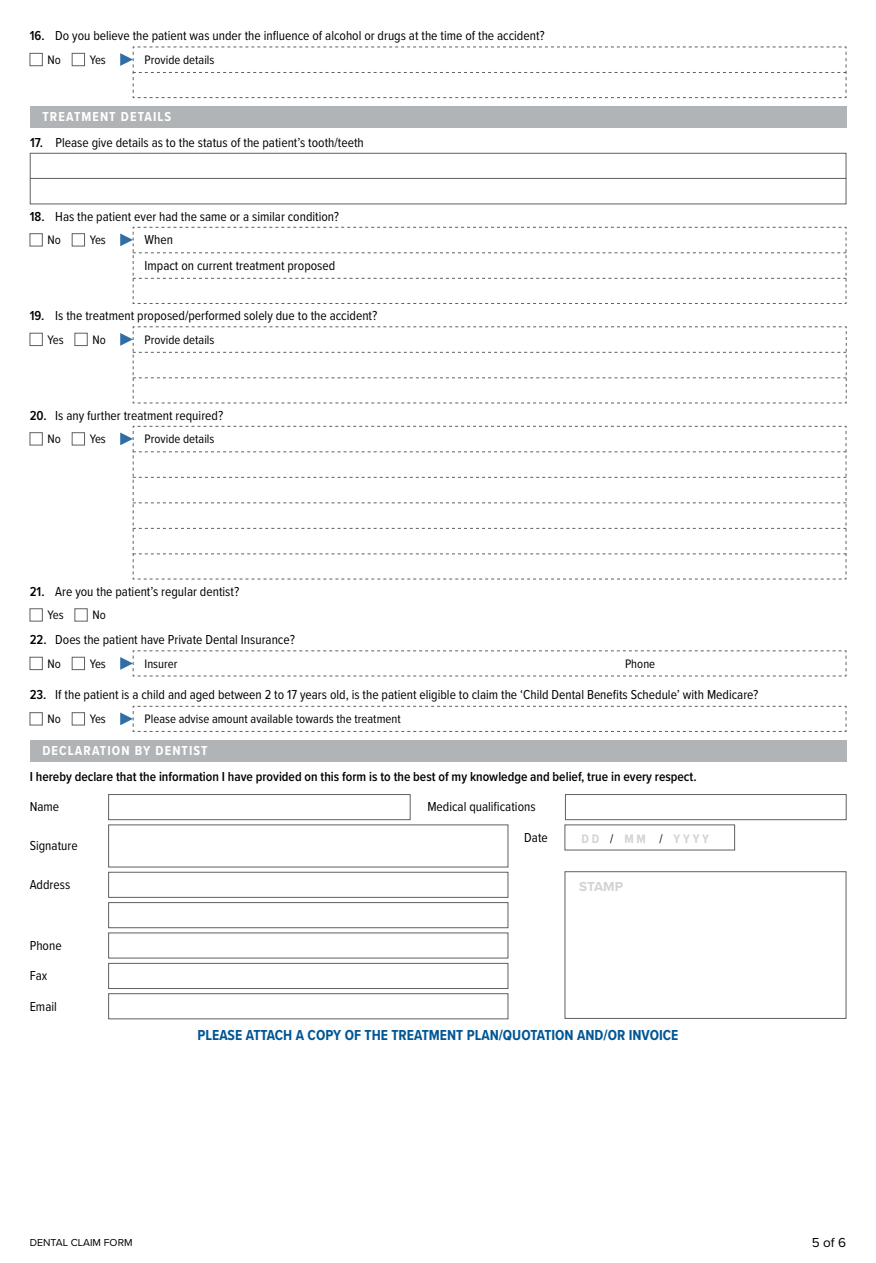
<style>
.page{position:relative;width:876px;height:1263px;background:#fff}
.page>*{position:absolute;margin:0;border:0;box-sizing:border-box;transform-origin:0 0}
.t1{font:700 15px "Proxima Nova Cond";color:#005695}
.t2{font:13.5px/26px "Proxima Nova Cond";color:#000}
.t3{font:600 13.5px "Proxima Nova Cond";color:#000}
.t4{font:700 13.5px "Proxima Nova Cond";letter-spacing:.08em;color:#fff}
.t5{font:700 13.5px "Proxima Nova";letter-spacing:-.005em;color:#d1d3d4}
.t6{font:13.5px "Proxima Nova";color:#000}
.t7{font:12.75px "Proxima Nova Cond";color:#000}
.t8{font:700 12.75px "Proxima Nova Cond";color:#d1d3d4}
.t9{font:10.5px "Proxima Nova";color:#000}
.s1{font-weight:600}
.s2{font-weight:400;color:#000}
</style>
<div class="page">
<div style="left:30px;top:608px;width:13px;height:13px;border:1px solid #5f6062"></div>
<div style="left:75px;top:608px;width:12px;height:13px;border:1px solid #5f6062"></div>
<div style="left:30px;top:657px;width:13px;height:13px;border:1px solid #5f6062"></div>
<div style="left:72px;top:657px;width:13px;height:13px;border:1px solid #5f6062"></div>
<svg style="left:120px;top:650px;width:727px;height:27px"></svg>
<div style="left:30px;top:712px;width:13px;height:13px;border:1px solid #5f6062"></div>
<div style="left:72px;top:712px;width:13px;height:13px;border:1px solid #5f6062"></div>
<svg style="left:120px;top:706px;width:727px;height:26px"></svg>
<div style="left:30px;top:740px;width:816px;height:21px;background:#b1b4b6"></div>
<div style="left:108px;top:794px;width:302px;height:26px;border:1px solid #5f6062"></div>
<div style="left:565px;top:794px;width:281px;height:26px;border:1px solid #5f6062"></div>
<div style="left:108px;top:872px;width:400px;height:25px;border:1px solid #5f6062"></div>
<div style="left:108px;top:902px;width:400px;height:26px;border:1px solid #5f6062"></div>
<div style="left:108px;top:963px;width:400px;height:26px;border:1px solid #5f6062"></div>
<div style="left:108px;top:993px;width:400px;height:26px;border:1px solid #5f6062"></div>
<div style="left:565px;top:871px;width:281px;height:147px;border:1px solid #5f6062"></div>
<div style="left:30px;top:432px;width:13px;height:13px;border:1px solid #5f6062"></div>
<div style="left:72px;top:432px;width:13px;height:13px;border:1px solid #5f6062"></div>
<svg style="left:120px;top:426px;width:727px;height:154px"></svg>
<svg style="left:133px;top:426px;width:713px;height:153px"></svg>
<div style="left:30px;top:333px;width:13px;height:13px;border:1px solid #5f6062"></div>
<div style="left:75px;top:333px;width:12px;height:13px;border:1px solid #5f6062"></div>
<svg style="left:120px;top:327px;width:727px;height:77px"></svg>
<svg style="left:133px;top:326px;width:714px;height:77px"></svg>
<div style="left:30px;top:153px;width:816px;height:26px;border:1px solid #5f6062"></div>
<div style="left:30px;top:178px;width:816px;height:26px;border:1px solid #5f6062"></div>
<div style="left:30px;top:106px;width:816px;height:22px;background:#b1b4b6"></div>
<div style="left:30px;top:233px;width:13px;height:13px;border:1px solid #5f6062"></div>
<div style="left:72px;top:233px;width:13px;height:13px;border:1px solid #5f6062"></div>
<svg style="left:133px;top:227px;width:713px;height:77px"></svg>
<div style="left:30px;top:53px;width:13px;height:13px;border:1px solid #5f6062"></div>
<div style="left:72px;top:53px;width:13px;height:13px;border:1px solid #5f6062"></div>
<svg style="left:120px;top:47px;width:727px;height:51px"></svg>
<p class="t2" style="left:30px;top:22px;width:517px"><span class="s1">16.</span> Do you believe the patient was under the influence of alcohol or drugs at the time of the accident?</p>
<p class="t7" style="left:48px;top:50px;width:15px">No</p>
<p class="t7" style="left:90px;top:50px;width:18px">Yes</p>
<p class="t7" style="left:145px;top:50px;width:71px">Provide details</p>
<p class="t4" style="left:43px;top:107px;width:130px">TREATMENT DETAILS</p>
<p class="t2" style="left:30px;top:129px;width:335px"><span class="s1">17.</span> Please give details as to the status of the patient’s tooth/teeth</p>
<p class="t2" style="left:30px;top:203px;width:311px"><span class="s1">18.</span> Has the patient ever had the same or a similar condition?</p>
<p class="t7" style="left:48px;top:230px;width:15px">No</p>
<p class="t7" style="left:90px;top:230px;width:18px">Yes</p>
<p class="t2" style="left:145px;top:226px;width:192px">When<br>Impact on current treatment proposed</p>
<p class="t2" style="left:30px;top:302px;width:349px"><span class="s1">19.</span> Is the treatment proposed/performed solely due to the accident?</p>
<p class="t7" style="left:48px;top:330px;width:18px">Yes</p>
<p class="t7" style="left:93px;top:330px;width:15px">No</p>
<p class="t7" style="left:145px;top:330px;width:71px">Provide details</p>
<p class="t2" style="left:30px;top:402px;width:195px"><span class="s1">20.</span> Is any further treatment required?</p>
<p class="t7" style="left:48px;top:429px;width:15px">No</p>
<p class="t7" style="left:90px;top:429px;width:18px">Yes</p>
<p class="t7" style="left:145px;top:429px;width:71px">Provide details</p>
<p class="t2" style="left:30px;top:578px;width:211px"><span class="s1">21.</span> Are you the patient’s regular dentist?</p>
<p class="t7" style="left:48px;top:605px;width:18px">Yes</p>
<p class="t7" style="left:93px;top:605px;width:15px">No</p>
<p class="t2" style="left:30px;top:626px;width:267px"><span class="s1">22.</span> Does the patient have Private Dental Insurance?</p>
<p class="t7" style="left:48px;top:654px;width:15px">No</p>
<p class="t7" style="left:90px;top:654px;width:18px">Yes</p>
<p class="t7" style="left:145px;top:654px;width:34px">Insurer</p>
<p class="t7" style="left:625px;top:654px;width:32px">Phone</p>
<p class="t2" style="left:30px;top:681px;width:730px"><span class="s1">23.</span> If the patient is a child and aged between 2 to 17 years old, is the patient eligible to claim the ‘Child Dental Benefits Schedule’ with Medicare?</p>
<p class="t7" style="left:48px;top:709px;width:15px">No</p>
<p class="t7" style="left:90px;top:709px;width:18px">Yes</p>
<p class="t7" style="left:145px;top:709px;width:258px">Please advise amount available towards the treatment</p>
<p class="t4" style="left:43px;top:741px;width:167px">DECLARATION BY DENTIST</p>
<p class="t3" style="left:30px;top:767px;width:668px">I hereby declare that the information I have provided on this form is to the best of my knowledge and belief, true in every respect.</p>
<p class="t2" style="left:30px;top:793px;width:31px">Name</p>
<p class="t2" style="left:427px;top:793px;width:110px">Medical qualifications</p>
<p class="t2" style="left:30px;top:832px;width:49px">Signature</p>
<p class="t2" style="left:30px;top:871px;width:42px">Address</p>
<p class="t2" style="left:524px;top:824px;width:25px">Date</p>
<p class="t8" style="left:581px;top:829px;width:129px">D D <span class="s2">/</span> M M <span class="s2">/</span> Y Y Y Y</p>
<p class="t5" style="left:579px;top:876px;width:46px">STAMP</p>
<p class="t2" style="left:30px;top:932px;width:33px">Phone</p>
<p class="t2" style="left:30px;top:962px;width:19px">Fax</p>
<p class="t2" style="left:30px;top:992px;width:29px">Email</p>
<p class="t1" style="left:198px;top:1024px;width:482px">PLEASE ATTACH A COPY OF THE TREATMENT PLAN/QUOTATION AND/OR INVOICE</p>
<p class="t9" style="left:30px;top:1234px;width:104px">DENTAL CLAIM FORM</p>
<p class="t6" style="left:812px;top:1232px;width:36px">5 of 6</p>
</div>
